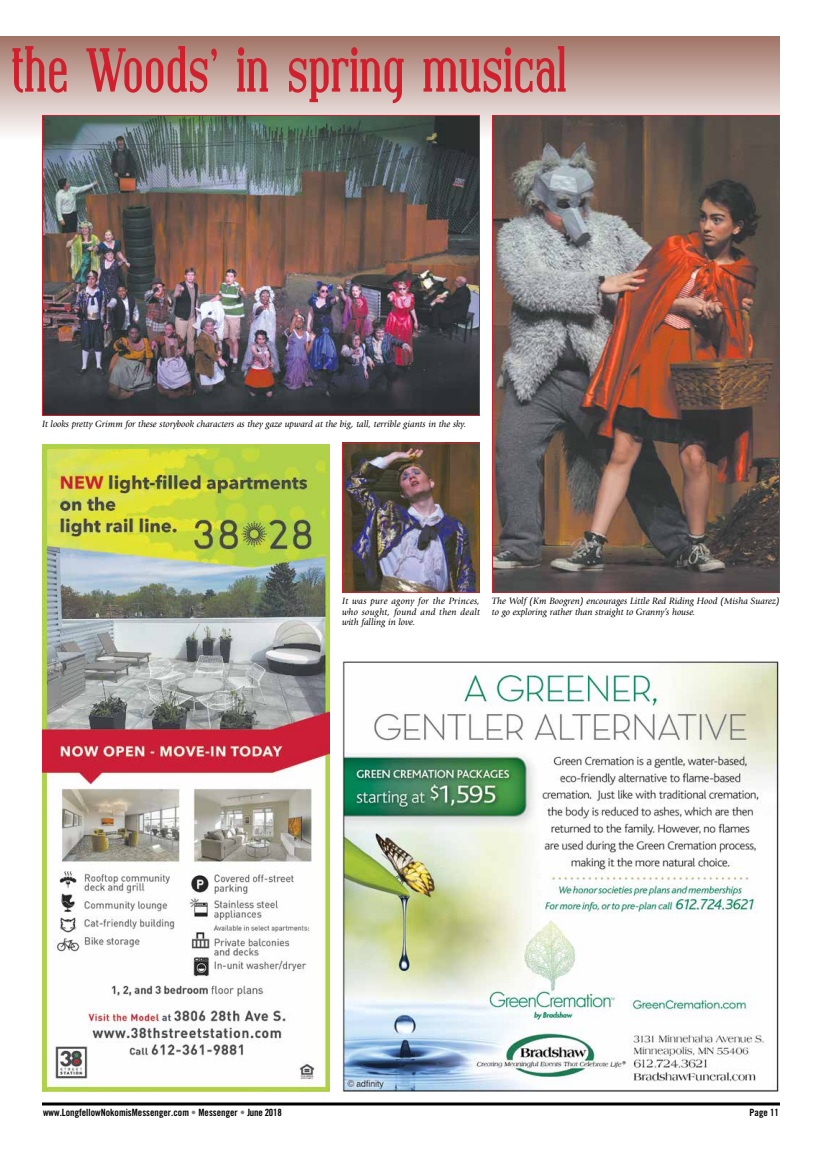
<style>
.page{position:relative;width:828px;height:1152px;background:#fff}
.page>*{position:absolute;margin:0;border:0;box-sizing:border-box;transform-origin:0 0}
.t1{font:700 62px "Covington Cond";letter-spacing:-.03em;color:#d0202e}
.t2{font:10px "Trade Gothic LT Std Bd Cn 20";color:#000}
.t3{font:italic 9.5px/10.5px "Giovanni Std";color:#000}
.s1{color:#808285}
</style>
<div class="page">
<svg style="left:42px;top:1102px;width:738px;height:4px"></svg>
<div style="left:0;top:36px;width:780px;height:103px;background:linear-gradient(to bottom,#a07365,#fdfcfc)"></div>
<img style="left:342px;top:660px;width:437px;height:432px">
<img style="left:42px;top:444px;width:288px;height:648px">
<img style="left:494px;top:117px;width:284px;height:474px">
<div style="left:492px;top:115px;width:288px;height:478px;border:1px solid #d0202e"></div>
<img style="left:44px;top:117px;width:434px;height:297px">
<div style="left:42px;top:115px;width:438px;height:301px;border:1px solid #d0202e"></div>
<img style="left:344px;top:445px;width:134px;height:146px">
<div style="left:342px;top:443px;width:138px;height:150px;border:1px solid #d0202e"></div>
<h1 class="t1" style="left:10px;top:38px;width:559px">the Woods’ in spring musical</h1>
<p class="t3" style="left:42px;top:419px;width:426px">It looks pretty Grimm for these storybook characters as they gaze upward at the big, tall, terrible giants in the sky.</p>
<p class="t3" style="left:342px;top:596px;width:140px;text-align:justify">It was pure agony for the Princes, who sought, found and then dealt with falling in love.</p>
<p class="t3" style="left:492px;top:596px;width:290px">The Wolf (Km Boogren) encourages Little Red Riding Hood (Misha Suarez) to go exploring rather than straight to Granny’s house.</p>
<p class="t2" style="left:43px;top:1107px;width:240px">www.LongfellowNokomisMessenger.com <span class="s1">•</span> Messenger <span class="s1">•</span> June 2018</p>
<p class="t2" style="left:750px;top:1107px;width:31px">Page 11</p>
</div>
